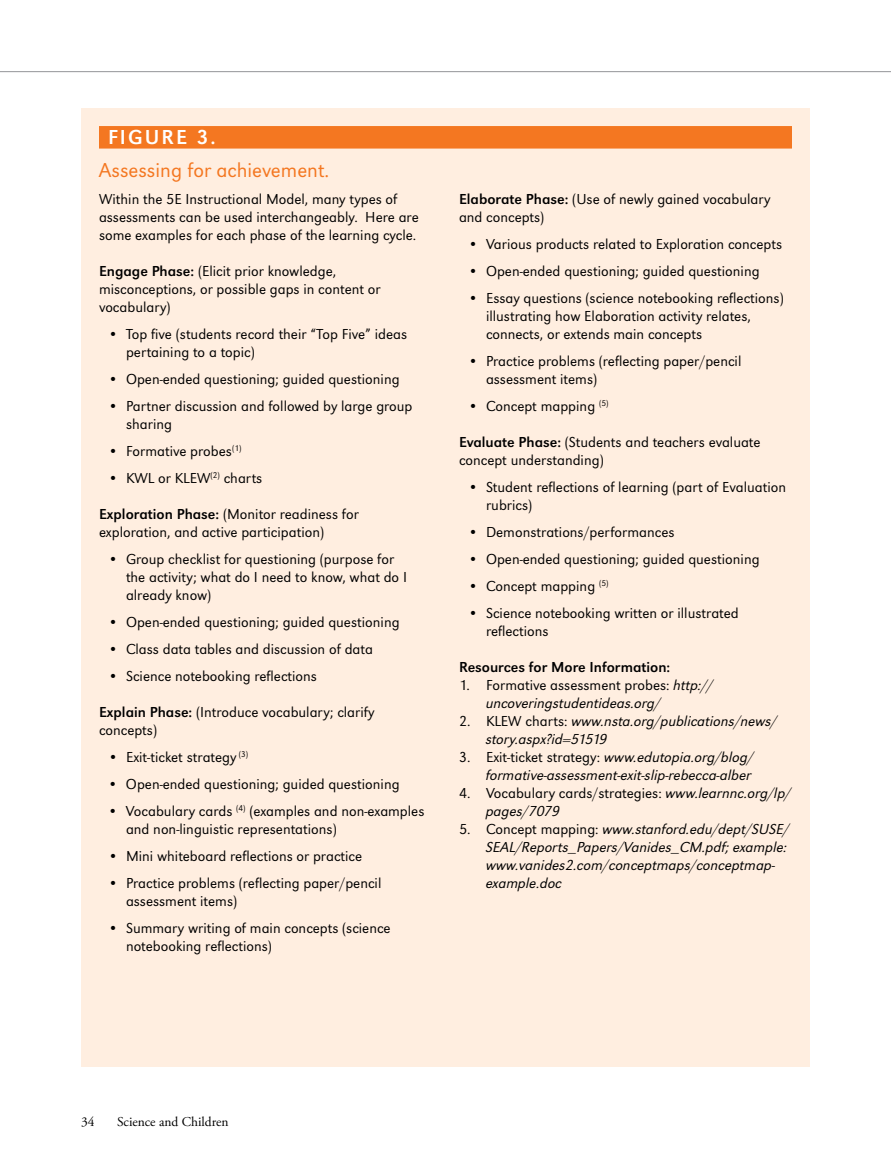
<style>
.page{position:relative;width:891px;height:1175px;background:#fff}
.page>*{position:absolute;margin:0;border:0;box-sizing:border-box;transform-origin:0 0}
.t1{font:300 21px "URW Grotesk TOT";color:#f47721}
.t2{font:21px "URW Grotesk TOT";color:#fff}
.t3{font:300 15px/18px "URW Grotesk TOT";color:#000}
.t4{font:italic 300 15px/18px "URW Grotesk TOT";color:#000}
.t5{font:15px "URW Grotesk TOT";color:#000}
.t6{font:13.5px "Adobe Garamond Pro";color:#000}
.s1{font-weight:400}
.s2{font-style:normal}
.s3{font-style:italic}
</style>
<div class="page">
<hr style="left:0;top:71px;width:891px;height:1px;background:#939598">
<div style="left:81px;top:108px;width:729px;height:958px;background:#ffeee0"></div>
<div style="left:99px;top:126px;width:693px;height:22px;background:#f47721"></div>
<h1 class="t2" style="left:108px;top:125px;width:109px">Figure 3.</h1>
<h1 class="t1" style="left:99px;top:158px;width:232px">Assessing for achievement.</h1>
<p class="t3" style="left:99px;top:190px;width:321px">Within the 5E Instructional Model, many types of assessments can be used interchangeably. Here are some examples for each phase of the learning cycle.</p>
<p class="t3" style="left:99px;top:262px;width:283px"><span class="s1">Engage Phase:</span> (Elicit prior knowledge, misconceptions, or possible gaps in content or vocabulary)</p>
<p class="t3" style="left:126px;top:325px;width:283px;text-indent:-18px">• Top five (students record their “Top Five” ideas pertaining to a topic)</p>
<p class="t3" style="left:108px;top:370px;width:293px">• Open-ended questioning; guided questioning</p>
<p class="t3" style="left:126px;top:397px;width:288px;text-indent:-18px">• Partner discussion and followed by large group sharing</p>
<p class="t3" style="left:108px;top:442px;width:135px">• Formative probes<sup>(1)</sup></p>
<p class="t3" style="left:108px;top:469px;width:156px">• KWL or KLEW<sup>(2)</sup> charts</p>
<p class="t3" style="left:99px;top:505px;width:261px"><span class="s1">Exploration Phase:</span> (Monitor readiness for exploration, and active participation)</p>
<p class="t3" style="left:126px;top:550px;width:283px;text-indent:-18px">• Group checklist for questioning (purpose for the activity; what do I need to know, what do I already know)</p>
<p class="t3" style="left:108px;top:613px;width:293px">• Open-ended questioning; guided questioning</p>
<p class="t3" style="left:108px;top:640px;width:267px">• Class data tables and discussion of data</p>
<p class="t3" style="left:108px;top:667px;width:211px">• Science notebooking reflections</p>
<p class="t3" style="left:99px;top:703px;width:277px"><span class="s1">Explain Phase:</span> (Introduce vocabulary; clarify concepts)</p>
<p class="t3" style="left:108px;top:748px;width:142px">• Exit-ticket strategy <sup>(3)</sup></p>
<p class="t3" style="left:108px;top:775px;width:293px">• Open-ended questioning; guided questioning</p>
<p class="t3" style="left:126px;top:802px;width:300px;text-indent:-18px">• Vocabulary cards <sup>(4)</sup> (examples and non-examples and non-linguistic representations)</p>
<p class="t3" style="left:108px;top:847px;width:256px">• Mini whiteboard reflections or practice</p>
<p class="t3" style="left:126px;top:874px;width:257px;text-indent:-18px">• Practice problems (reflecting paper/pencil assessment items)</p>
<p class="t3" style="left:126px;top:919px;width:266px;text-indent:-18px">• Summary writing of main concepts (science notebooking reflections)</p>
<p class="t3" style="left:459px;top:190px;width:313px"><span class="s1">Elaborate Phase:</span> (Use of newly gained vocabulary and concepts)</p>
<p class="t3" style="left:468px;top:235px;width:316px">• Various products related to Exploration concepts</p>
<p class="t3" style="left:468px;top:262px;width:293px">• Open-ended questioning; guided questioning</p>
<p class="t3" style="left:486px;top:289px;width:299px;text-indent:-18px">• Essay questions (science notebooking reflections) illustrating how Elaboration activity relates, connects, or extends main concepts</p>
<p class="t3" style="left:486px;top:352px;width:257px;text-indent:-18px">• Practice problems (reflecting paper/pencil assessment items)</p>
<p class="t3" style="left:468px;top:397px;width:142px">• Concept mapping <sup>(5)</sup></p>
<p class="t3" style="left:459px;top:433px;width:303px"><span class="s1">Evaluate Phase:</span> (Students and teachers evaluate concept understanding)</p>
<p class="t3" style="left:486px;top:478px;width:302px;text-indent:-18px">• Student reflections of learning (part of Evaluation rubrics)</p>
<p class="t3" style="left:468px;top:523px;width:208px">• Demonstrations/performances</p>
<p class="t3" style="left:468px;top:550px;width:293px">• Open-ended questioning; guided questioning</p>
<p class="t3" style="left:468px;top:577px;width:142px">• Concept mapping <sup>(5)</sup></p>
<p class="t3" style="left:486px;top:604px;width:254px;text-indent:-18px">• Science notebooking written or illustrated reflections</p>
<p class="t5" style="left:459px;top:658px;width:213px">Resources for More I nformation:</p>
<p class="t4" style="left:486px;top:676px;width:229px;text-indent:-27px"><span class="s2">1. Formative assessment probes:</span> http:// uncoveringstudentideas.org/</p>
<p class="t4" style="left:486px;top:712px;width:293px;text-indent:-27px"><span class="s2">2. KLEW charts:</span> www.nsta.org/publications/news/ story.aspx?id=51519</p>
<p class="t4" style="left:459px;top:748px;width:297px;text-align:right"><span class="s2">3. Exit-ticket strategy:</span> www.edutopia.org/blog/ formative-assessment-exit-slip-rebecca-alber</p>
<p class="t3" style="left:486px;top:784px;width:307px;text-indent:-27px">4. Vocabulary cards/strategies: <span class="s3">www.learnnc.org/lp/ pages/7079</span></p>
<p class="t4" style="left:486px;top:820px;width:305px;text-indent:-27px"><span class="s2">5. Concept mapping:</span> www.stanford.edu/dept/SUSE/ SEAL/Reports_Papers/Vanides_CM.pdf; example: www.vanides2.com/conceptmaps/conceptmap&shy;example.doc</p>
<p class="t6" style="left:81px;top:1113px;width:15px">34</p>
<p class="t6" style="left:117px;top:1113px;width:113px">Science and Children</p>
</div>
